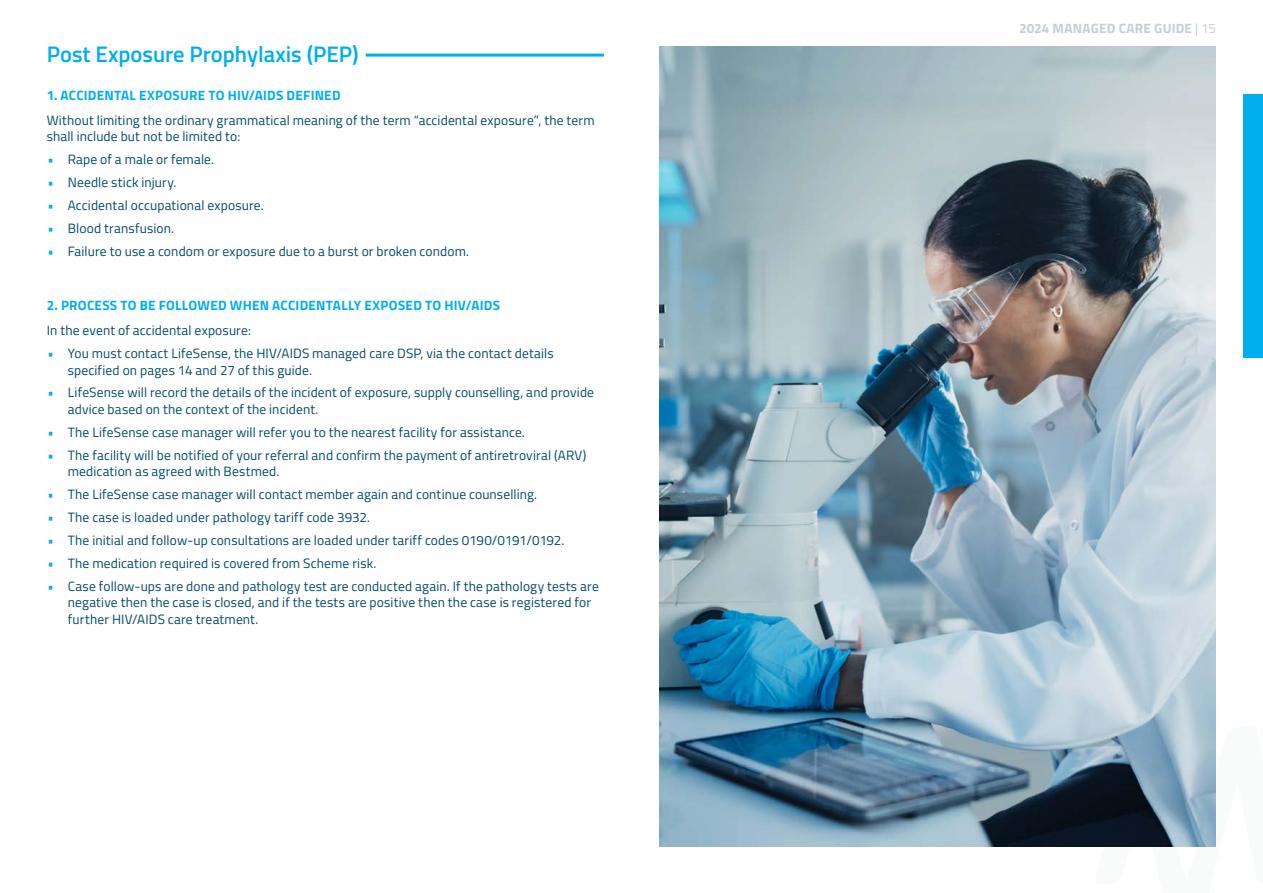
<style>
.page{position:relative;width:1263px;height:893px;background:#fff}
.page>*{position:absolute;margin:0;border:0;box-sizing:border-box;transform-origin:0 0}
.t1{font:600 22.5px "Titillium Web";color:#00aeef}
.BODY{font:13.5px/16.5px "Titillium Web";letter-spacing:.01em;color:#004b6c}
.t2{font:700 13.5px "Titillium Web";letter-spacing:.02em;color:#00aeef}
.t3{font:700 13.5px "Titillium Web";letter-spacing:.02em;color:#c6ced4}
.s1{font-weight:600;font-style:italic;color:#00aeef}
.s2{font-weight:400}
</style>
<div class="page">
<svg style="left:1095px;top:846px;width:121px;height:1px"></svg>
<div style="left:1243px;top:94px;width:20px;height:263px;background:#00aeef"></div>
<img style="left:659px;top:47px;width:557px;height:799px">
<hr style="left:366px;top:54px;width:238px;height:3px;background:#00aeef">
<h1 class="t1" style="left:47px;top:37px;width:313px">Post Exposure Prophylaxis (PEP)</h1>
<h2 class="t2" style="left:47px;top:85px;width:295px">1. ACCIDENTAL EXPOSURE TO HIV/AIDS DEFINED</h2>
<p class="BODY" style="left:47px;top:111px;width:549px">Without limiting the ordinary grammatical meaning of the term “accidental exposure”, the term shall include but not be limited to:</p>
<p class="BODY" style="left:47px;top:151px;width:169px"><span class="s1">•</span> Rape of a male or female.</p>
<p class="BODY" style="left:47px;top:174px;width:131px"><span class="s1">•</span> Needle stick injury.</p>
<p class="BODY" style="left:47px;top:196px;width:218px"><span class="s1">•</span> Accidental occupational exposure.</p>
<p class="BODY" style="left:47px;top:219px;width:129px"><span class="s1">•</span> Blood transfusion.</p>
<p class="BODY" style="left:47px;top:242px;width:424px"><span class="s1">•</span> Failure to use a condom or exposure due to a burst or broken condom.</p>
<h2 class="t2" style="left:47px;top:295px;width:455px">2. PROCESS TO BE FOLLOWED WHEN ACCIDENTALLY EXPOSED TO HIV/AIDS</h2>
<p class="BODY" style="left:47px;top:321px;width:206px">In the event of accidental exposure:</p>
<p class="BODY" style="left:68px;top:344px;width:487px;text-indent:-21px"><span class="s1">•</span> You must contact LifeSense, the HIV/AIDS managed care DSP, via the contact details specified on pages 14 and 27 of this guide.</p>
<p class="BODY" style="left:68px;top:384px;width:528px;text-indent:-21px"><span class="s1">•</span> LifeSense will record the details of the incident of exposure, supply counselling, and provide advice based on the context of the incident.</p>
<p class="BODY" style="left:47px;top:423px;width:480px"><span class="s1">•</span> The LifeSense case manager will refer you to the nearest facility for assistance.</p>
<p class="BODY" style="left:68px;top:446px;width:520px;text-indent:-21px"><span class="s1">•</span> The facility will be notified of your referral and confirm the payment of antiretroviral (ARV) medication as agreed with Bestmed.</p>
<p class="BODY" style="left:47px;top:485px;width:492px"><span class="s1">•</span> The LifeSense case manager will contact member again and continue counselling.</p>
<p class="BODY" style="left:47px;top:508px;width:325px"><span class="s1">•</span> The case is loaded under pathology tariff code 3932.</p>
<p class="BODY" style="left:47px;top:531px;width:519px"><span class="s1">•</span> The initial and follow-up consultations are loaded under tariff codes 0190/0191/0192.</p>
<p class="BODY" style="left:47px;top:554px;width:331px"><span class="s1">•</span> The medication required is covered from Scheme risk.</p>
<p class="BODY" style="left:68px;top:577px;width:533px;text-indent:-21px"><span class="s1">•</span> Case follow-ups are done and pathology test are conducted again. If the pathology tests are negative then the case is closed, and if the tests are positive then the case is registered for further HIV/AIDS care treatment.</p>
<p class="t3" style="left:1019px;top:18px;width:198px">2024 MANAGED CARE GUIDE <span class="s2">| 15</span></p>
</div>
